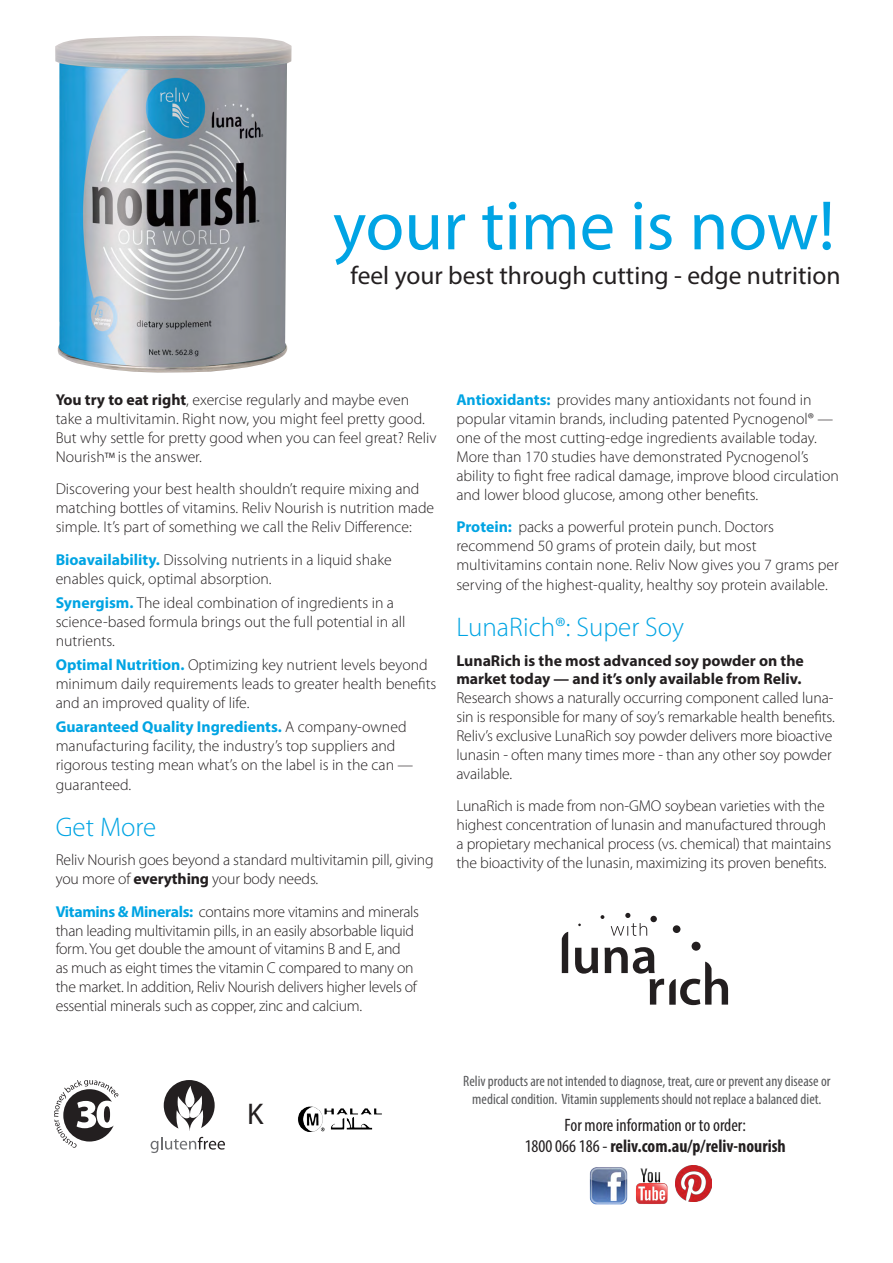
<style>
.page{position:relative;width:893px;height:1263px;background:#fff}
.page>*{position:absolute;margin:0;border:0;box-sizing:border-box;transform-origin:0 0}
.t1{font:70.5px "Myriad Pro";color:#00a4e4}
.t2{font:30px "Myriad Pro";color:#231f20}
.t3{font:300 27px "Myriad Pro";color:#00a4e3}
.t4{font:25.5px "Myriad Pro";color:#231f20}
.t5{font:condensed 18px/21.6px "Myriad Pro";color:#231f20;text-align:center}
.t6{font:300 15.75px/18.9px "Myriad Pro";color:#231f20}
.t7{font:300 15.75px/18.9px "Myriad Pro";letter-spacing:-.02em;color:#231f20}
.t8{font:700 15.75px/18.9px "Myriad Pro";color:#231f20}
.t9{font:condensed 15px/18px "Myriad Pro";color:#58595b;text-align:center}
.s1{font-weight:700}
.s2{font-weight:700;color:#00a4e3}
</style>
<div class="page">
<img style="left:55px;top:36px;width:237px;height:337px">
<svg style="left:54px;top:1080px;width:65px;height:68px"></svg>
<svg style="left:164px;top:1080px;width:51px;height:51px"></svg>
<svg style="left:151px;top:1137px;width:74px;height:16px"></svg>
<img style="left:636px;top:1168px;width:32px;height:36px">
<img style="left:589px;top:1167px;width:39px;height:37px">
<img style="left:676px;top:1166px;width:36px;height:36px">
<svg style="left:562px;top:932px;width:6px;height:41px"></svg>
<svg style="left:575px;top:948px;width:23px;height:26px"></svg>
<div style="left:692px;top:942px;width:9px;height:9px;background:#231f20;border-radius:50%"></div>
<div style="left:673px;top:925px;width:7px;height:8px;background:#231f20;border-radius:50%"></div>
<div style="left:650px;top:916px;width:7px;height:6px;background:#231f20;border-radius:50%"></div>
<svg style="left:601px;top:915px;width:3px;height:4px"></svg>
<svg style="left:605px;top:947px;width:123px;height:58px"></svg>
<svg style="left:611px;top:913px;width:36px;height:23px"></svg>
<img style="left:298px;top:1106px;width:84px;height:25px">
<h1 class="t1" style="left:333px;top:182px;width:503px">your time is now!</h1>
<h3 class="t4" style="left:351px;top:260px;width:491px">feel your best through cutting - edge nutrition</h3>
<p class="t6" style="left:56px;top:390px;width:382px"><span class="s1">You try to eat right</span>, exercise regularly and maybe even take a multivitamin. Right now, you might feel pretty good.<br>But why settle for pretty good when you can feel great? Reliv Nourish<sup>TM</sup> is the answer.</p>
<p class="t6" style="left:56px;top:480px;width:380px">Discovering your best health shouldn’t require mixing and matching bottles of vitamins. Reliv Nourish is nutrition made simple. It’s part of something we call the Reliv Difference:</p>
<p class="t6" style="left:56px;top:550px;width:338px"><span class="s2">Bioavailability.</span> Dissolving nutrients in a liquid shake enables quick, optimal absorption.</p>
<p class="t6" style="left:56px;top:593px;width:351px"><span class="s2">Synergism.</span> The ideal combination of ingredients in a science-based formula brings out the full potential in all nutrients.</p>
<p class="t6" style="left:56px;top:655px;width:382px"><span class="s2">Optimal Nutrition.</span> Optimizing key nutrient levels beyond minimum daily requirements leads to greater health benefits and an improved quality of life.</p>
<p class="t6" style="left:56px;top:717px;width:359px"><span class="s2">Guaranteed Quality Ingredients.</span> A company-owned manufacturing facility, the industry’s top suppliers and rigorous testing mean what’s on the label is in the can — guaranteed.</p>
<h3 class="t3" style="left:56px;top:810px;width:102px">Get More</h3>
<p class="t6" style="left:56px;top:850px;width:380px">Reliv Nourish goes beyond a standard multivitamin pill, giving you more of <span class="s1">everything</span> your body needs.</p>
<p class="t7" style="left:56px;top:902px;width:365px"><span class="s2">Vitamins &amp; Minerals:</span> contains more vitamins and minerals than leading multivitamin pills, in an easily absorbable liquid form. You get double the amount of vitamins B and E, and<br>as much as eight times the vitamin C compared to many on the market. In addition, Reliv Nourish delivers higher levels of essential minerals such as copper, zinc and calcium.</p>
<p class="t6" style="left:456px;top:390px;width:384px"><span class="s2">Antioxidants:</span> provides many antioxidants not found in popular vitamin brands, including patented Pycnogenol® — one of the most cutting-edge ingredients available today.<br>More than 170 studies have demonstrated Pycnogenol’s ability to fight free radical damage, improve blood circulation and lower blood glucose, among other benefits.</p>
<p class="t6" style="left:456px;top:517px;width:384px"><span class="s2">Protein:</span> packs a powerful protein punch. Doctors recommend 50 grams of protein daily, but most multivitamins contain none. Reliv Now gives you 7 grams per serving of the highest-quality, healthy soy protein available.</p>
<h3 class="t3" style="left:456px;top:610px;width:229px">LunaRich®: Super Soy</h3>
<p class="t8" style="left:456px;top:650px;width:349px">LunaRich is the most advanced soy powder on the market today — and it’s only available from Reliv.</p>
<p class="t6" style="left:456px;top:688px;width:380px">Research shows a naturally occurring component called luna&shy;sin is responsible for many of soy’s remarkable health benefits.<br>Reliv’s exclusive LunaRich soy powder delivers more bioactive lunasin - often many times more - than any other soy powder available.</p>
<p class="t6" style="left:456px;top:796px;width:376px">LunaRich is made from non-GMO soybean varieties with the highest concentration of lunasin and manufactured through a propietary mechanical process (vs. chemical) that maintains the bioactivity of the lunasin, maximizing its proven benefits.</p>
<h2 class="t2" style="left:247px;top:1095px;width:18px">K</h2>
<p class="t9" style="left:463px;top:1071px;width:369px">Reliv products are not intended to diagnose, treat, cure or prevent any disease or medical condition. Vitamin supplements should not replace a balanced diet.</p>
<p class="t5" style="left:525px;top:1113px;width:263px">For more information or to order:<br>1800 066 186 - <span class="s1">reliv.com.au/p/reliv-nourish</span></p>
</div>
